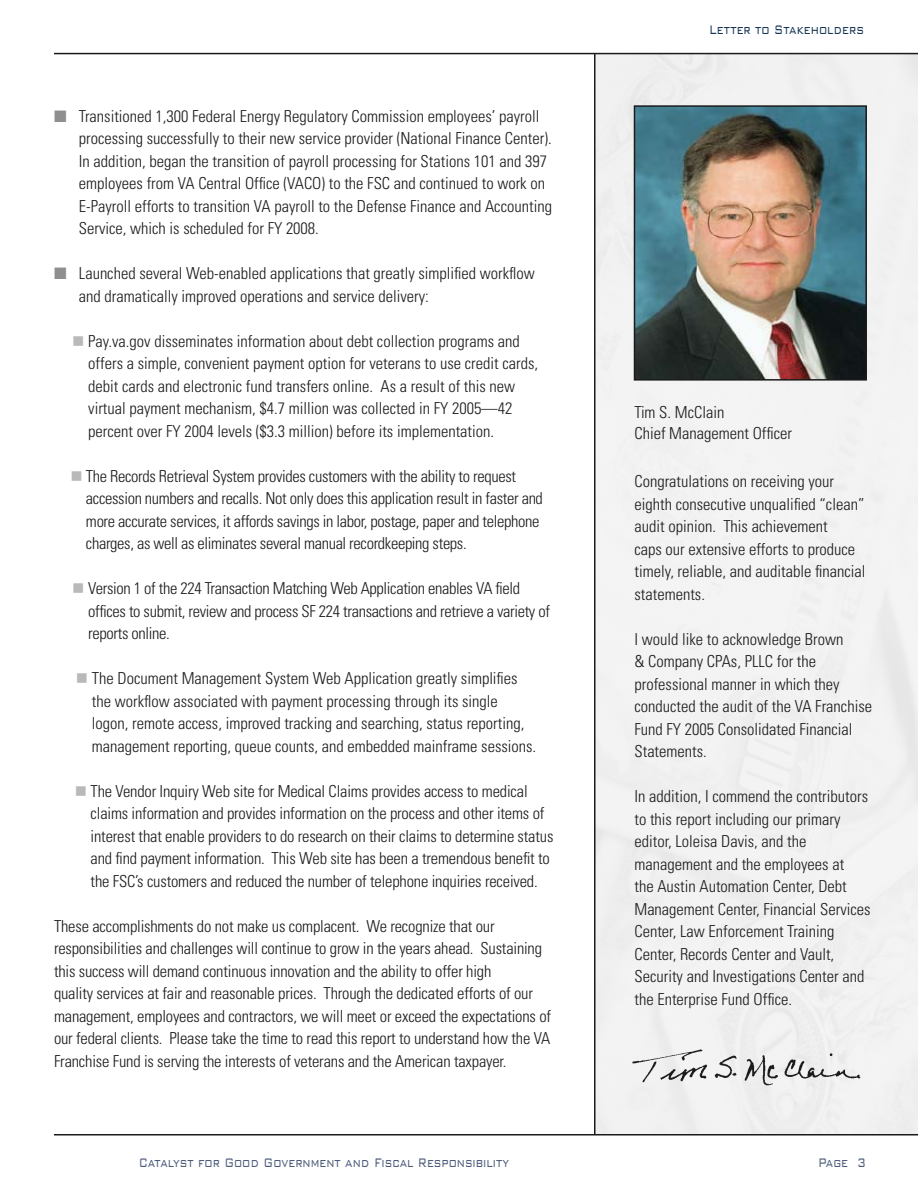
<style>
.page{position:relative;width:918px;height:1188px;background:#fff}
.page>*{position:absolute;margin:0;border:0;box-sizing:border-box;transform-origin:0 0}
.t1{font:300 condensed 16.5px/22.5px "Univers";color:#1b1b1b}
.t2{font:300 condensed 16.5px/22.5px "Univers";letter-spacing:-.02em;color:#1b1b1b}
.t3{font:300 16.5px "Bank Gothic BT";color:#4c5b7a;scale:.72 1}
.t4{font:300 16.5px "Bank Gothic BT";color:#153456;scale:.72 1}
.s1{color:#8f8f8f}
.s2{color:#b9b9b9}
</style>
<div class="page">
<hr style="left:54px;top:53px;width:864px;height:1px;background:#1b1b1b">
<hr style="left:54px;top:1134px;width:864px;height:2px;background:#1b1b1b">
<hr style="left:594px;top:54px;width:2px;height:1080px;background:#1b1b1b">
<img style="left:637px;top:108px;width:227px;height:270px">
<div style="left:634px;top:105px;width:233px;height:276px;border:2px solid #1b1b1b"></div>
<img style="left:632px;top:1049px;width:230px;height:37px">
<p class="t1" style="left:79px;top:104px;width:475px;text-indent:-25px"><span class="s1">■</span> Transitioned 1,300 Federal Energy Regulatory Commission employees’ payroll processing successfully to their new service provider (National Finance Center).<br>In addition, began the transition of payroll processing for Stations 101 and 397 employees from VA Central Office (VACO) to the FSC and continued to work on E-Payroll efforts to transition VA payroll to the Defense Finance and Accounting Service, which is scheduled for FY 2008.</p>
<p class="t1" style="left:79px;top:262px;width:457px;text-indent:-25px"><span class="s1">■</span> Launched several Web-enabled applications that greatly simplified workflow and dramatically improved operations and service delivery:</p>
<p class="t1" style="left:88px;top:329px;width:451px;text-indent:-16px"><span class="s2">■</span> Pay.va.gov disseminates information about debt collection programs and offers a simple, convenient payment option for veterans to use credit cards, debit cards and electronic fund transfers online. As a result of this new virtual payment mechanism, $4.7 million was collected in FY 2005—42 percent over FY 2004 levels ($3.3 million) before its implementation.</p>
<p class="t2" style="left:86px;top:464px;width:459px;text-indent:-15px"><span class="s2">■</span> The Records Retrieval System provides customers with the ability to request accession numbers and recalls. Not only does this application result in faster and more accurate services, it affords savings in labor, postage, paper and telephone charges, as well as eliminates several manual recordkeeping steps.</p>
<p class="t2" style="left:88px;top:577px;width:463px;text-indent:-16px"><span class="s2">■</span> Version 1 of the 224 Transaction Matching Web Application enables VA field offices to submit, review and process SF 224 transactions and retrieve a variety of reports online.</p>
<p class="t1" style="left:92px;top:667px;width:446px;text-indent:-16px"><span class="s2">■</span> The Document Management System Web Application greatly simplifies the workflow associated with payment processing through its single logon, remote access, improved tracking and searching, status reporting, management reporting, queue counts, and embedded mainframe sessions.</p>
<p class="t1" style="left:91px;top:779px;width:464px;text-indent:-16px"><span class="s2">■</span> The Vendor Inquiry Web site for Medical Claims provides access to medical claims information and provides information on the process and other items of interest that enable providers to do research on their claims to determine status and find payment information. This Web site has been a tremendous benefit to the FSC’s customers and reduced the number of telephone inquiries received.</p>
<p class="t1" style="left:54px;top:914px;width:499px">These accomplishments do not make us complacent. We recognize that our responsibilities and challenges will continue to grow in the years ahead. Sustaining this success will demand continuous innovation and the ability to offer high<br>quality services at fair and reasonable prices. Through the dedicated efforts of our management, employees and contractors, we will meet or exceed the expectations of our federal clients. Please take the time to read this report to understand how the VA Franchise Fund is serving the interests of veterans and the American taxpayer.</p>
<p class="t3" style="left:139px;top:1153px;width:516px">Catalyst for Good Government and Fiscal Responsibility</p>
<p class="t4" style="left:709px;top:21px;width:217px">Letter to Stakeholders</p>
<p class="t1" style="left:634px;top:402px;width:159px;line-height:21px">Tim S. McClain<br>Chief Management Officer</p>
<p class="t1" style="left:634px;top:470px;width:232px">Congratulations on receiving your eighth consecutive unqualified “clean” audit opinion. This achievement<br>caps our extensive efforts to produce timely, reliable, and auditable financial statements.</p>
<p class="t1" style="left:634px;top:628px;width:239px">I would like to acknowledge Brown<br>&amp; Company CPAs, PLLC for the professional manner in which they conducted the audit of the VA Franchise<br>Fund FY 2005 Consolidated Financial<br>Statements.</p>
<p class="t1" style="left:634px;top:785px;width:238px">In addition, I commend the contributors to this report including our primary editor, Loleisa Davis, and the management and the employees at<br>the Austin Automation Center, Debt Management Center, Financial Services Center, Law Enforcement Training Center, Records Center and Vault, Security and Investigations Center and the Enterprise Fund Office.</p>
<p class="t3" style="left:818px;top:1153px;width:43px">Page</p>
</div>
